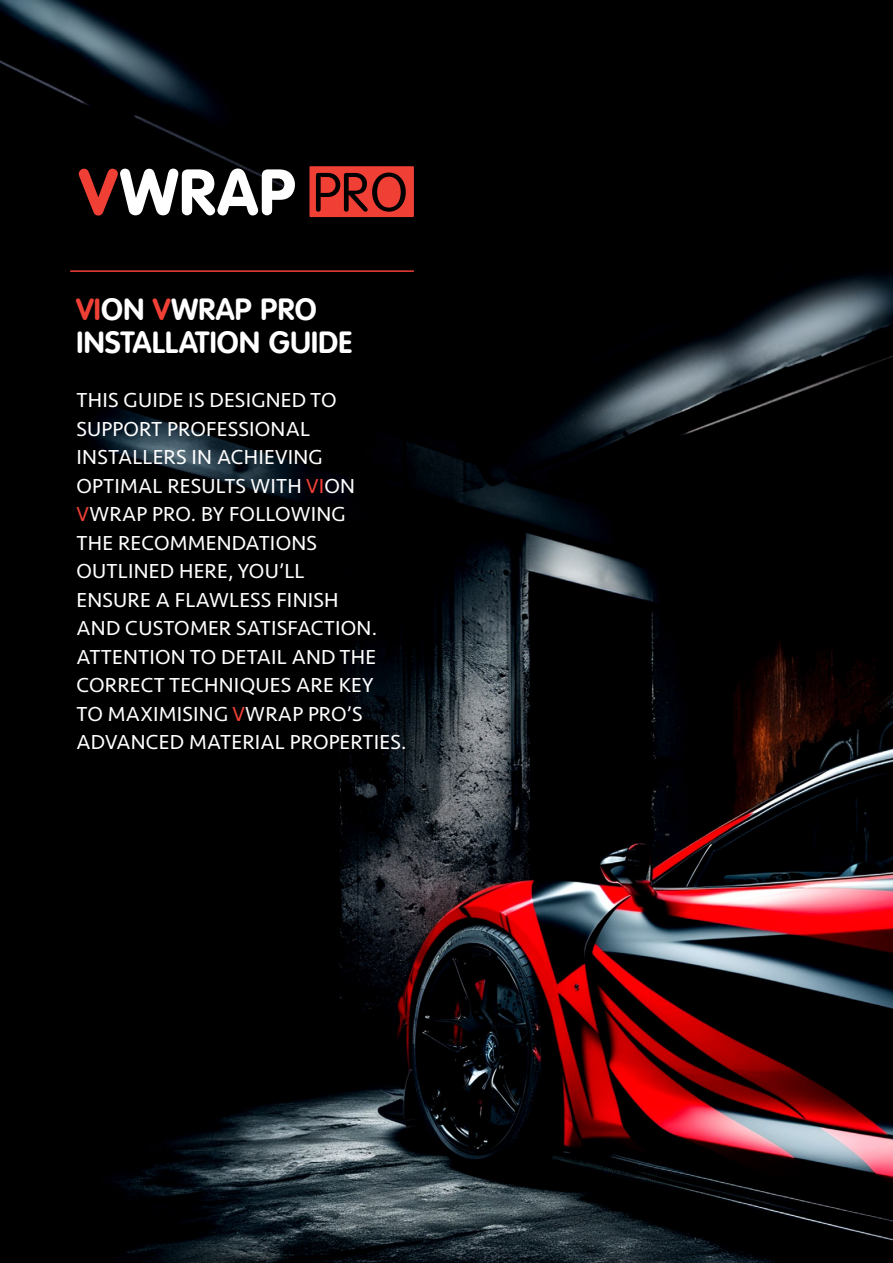
<style>
.page{position:relative;width:893px;height:1263px;background:#fff}
.page>*{position:absolute;margin:0;border:0;box-sizing:border-box;transform-origin:0 0}
.t1{font:67.8px "VAG Rundschrift D";color:#fff}
.t2{font:700 30px/33px "VAG Rounded Next";letter-spacing:.01em;color:#fff}
.t3{font:21px/28.5px "Seravek Basic";letter-spacing:.01em;color:#fff}
.s1{color:#f04036}
.s2{font-weight:300;font-size:57.6px;color:#000}
</style>
<div class="page">
<img style="left:0;top:0;width:893px;height:1263px">
<hr style="left:70px;top:270px;width:344px;height:2px;background:#f04036">
<div style="left:309px;top:166px;width:105px;height:51px;background:#f04036"></div>
<h1 class="t1" style="left:78px;top:152px;width:331px"><span class="s1">V</span>WRAP <span class="s2">PRO</span></h1>
<h2 class="t2" style="left:77px;top:293px;width:277px"><span class="s1">VI</span>ON <span class="s1">V</span>WRAP PRO<br>INSTALLATION GUIDE</h2>
<p class="t3" style="left:77px;top:386px;width:332px">THIS GUIDE IS DESIGNED TO<br>SUPPORT PROFESSIONAL<br>INSTALLERS IN ACHIEVING<br>OPTIMAL RESULTS WITH <span class="s1">VI</span>ON<br><span class="s1">V</span>WRAP PRO. BY FOLLOWING<br>THE RECOMMENDATIONS<br>OUTLINED HERE, YOU’LL<br>ENSURE A FLAWLESS FINISH<br>AND CUSTOMER SATISFACTION.<br>ATTENTION TO DETAIL AND THE<br>CORRECT TECHNIQUES ARE KEY<br>TO MAXIMISING <span class="s1">V</span>WRAP PRO’S<br>ADVANCED MATERIAL PROPERTIES.</p>
</div>
